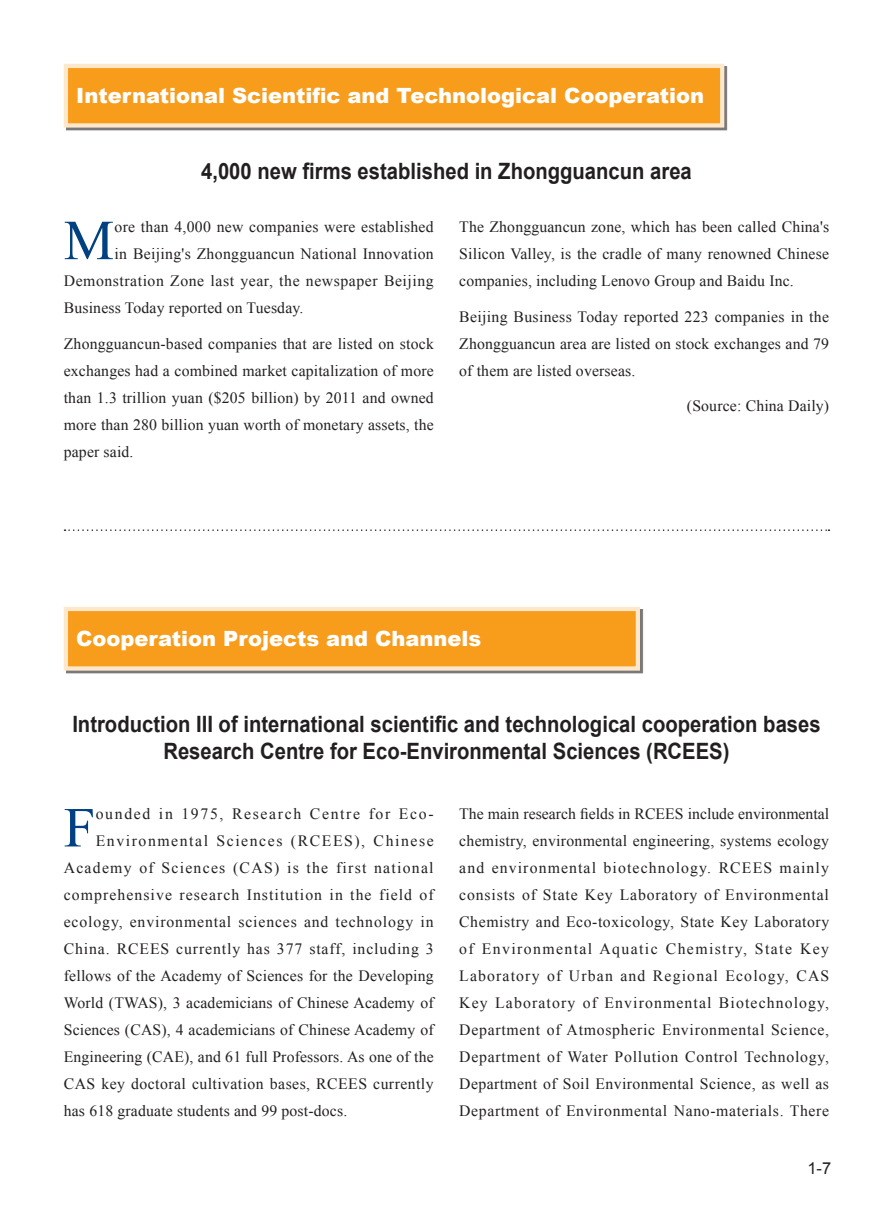
<style>
.page{position:relative;width:893px;height:1212px;background:#fff}
.page>*{position:absolute;margin:0;border:0;box-sizing:border-box;transform-origin:0 0}
.t1{font:56.55px "Times New Roman";color:#014081}
.t2{font:700 22.5px/27px "Arial";color:#231f20;text-align:center;scale:.9 1}
.t3{font:900 21px "Arial";color:#fff}
.t4{font:16.5px "Arial";color:#231f20}
.t5{font:15.75px/27px "Times New Roman";letter-spacing:.015em;color:#231f20;text-align:justify}
.t6{font:15.75px "Times New Roman";letter-spacing:.055em;color:#231f20}
.t7{font:15.75px "Times New Roman";letter-spacing:.035em;color:#231f20}
.t8{font:15.75px "Times New Roman";letter-spacing:.07em;color:#231f20}
.t9{font:15.75px "Times New Roman";letter-spacing:.08em;color:#231f20}
.t10{font:15.75px "Times New Roman";letter-spacing:.1em;color:#231f20}
.t11{font:15.75px "Times New Roman";letter-spacing:.105em;color:#231f20}
</style>
<div class="page">
<div style="left:66px;top:66px;width:664px;height:67px;background:#231f20;opacity:.6"></div>
<div style="left:64px;top:64px;width:660px;height:64px;background:#f89c1c;border:4px solid #fee8cb"></div>
<svg style="left:65px;top:529px;width:764px;height:2px"></svg>
<div style="left:66px;top:609px;width:579px;height:67px;background:#231f20;opacity:.6"></div>
<div style="left:64px;top:607px;width:576px;height:64px;background:#f89c1c;border:4px solid #fee8cb"></div>
<h3 class="t3" style="left:76px;top:81px;width:630px">International Scientific and Technological Cooperation</h3>
<h2 class="t2" style="left:201px;top:158px;width:547px">4,000 new firms established in Zhongguancun area</h2>
<h1 class="t1" style="left:64px;top:202px;width:52px">M</h1>
<p class="t5" style="left:115px;top:213px;width:321px">ore than 4,000 new companies were established</p>
<p class="t5" style="left:115px;top:240px;width:321px">in Beijing's Zhongguancun National Innovation</p>
<p class="t7" style="left:64px;top:270px;width:371px">Demonstration Zone last year, the newspaper Beijing</p>
<p class="t5" style="left:64px;top:294px;width:241px">Business Today reported on Tuesday.</p>
<p class="t5" style="left:64px;top:330px;width:372px">Zhongguancun-based companies that are listed on stock exchanges had a combined market capitalization of more than 1.3 trillion yuan ($205 billion) by 2011 and owned more than 280 billion yuan worth of monetary assets, the paper said.</p>
<p class="t5" style="left:459px;top:213px;width:371px">The Zhongguancun zone, which has been called China's Silicon Valley, is the cradle of many renowned Chinese companies, including Lenovo Group and Baidu Inc.</p>
<p class="t5" style="left:459px;top:303px;width:371px">Beijing Business Today reported 223 companies in the Zhongguancun area are listed on stock exchanges and 79 of them are listed overseas.</p>
<p class="t5" style="left:687px;top:392px;width:144px">(Source: China Daily)</p>
<h3 class="t3" style="left:76px;top:624px;width:407px">Cooperation Projects and Channels</h3>
<h2 class="t2" style="left:72px;top:712px;width:833px">Introduction III of international scientific and technological cooperation bases<br>Research Centre for Eco-Environmental Sciences (RCEES)</h2>
<h1 class="t1" style="left:64px;top:789px;width:33px">F</h1>
<p class="t11" style="left:96px;top:803px;width:339px">ounded in 1975, Research Centre for Eco-</p>
<p class="t10" style="left:96px;top:830px;width:339px">Environmental Sciences (RCEES), Chinese</p>
<p class="t9" style="left:64px;top:857px;width:371px">Academy of Sciences (CAS) is the first national</p>
<p class="t8" style="left:64px;top:884px;width:371px">comprehensive research Institution in the field of</p>
<p class="t6" style="left:64px;top:911px;width:371px">ecology, environmental sciences and technology in</p>
<p class="t6" style="left:64px;top:938px;width:372px">China. RCEES currently has 377 staff, including 3</p>
<p class="t5" style="left:64px;top:962px;width:372px">fellows of the Academy of Sciences for the Developing</p>
<p class="t5" style="left:64px;top:989px;width:371px">World (TWAS), 3 academicians of Chinese Academy of</p>
<p class="t5" style="left:64px;top:1016px;width:371px">Sciences (CAS), 4 academicians of Chinese Academy of</p>
<p class="t5" style="left:64px;top:1043px;width:371px">Engineering (CAE), and 61 full Professors. As one of the</p>
<p class="t5" style="left:64px;top:1070px;width:371px">CAS key doctoral cultivation bases, RCEES currently</p>
<p class="t5" style="left:64px;top:1097px;width:285px">has 618 graduate students and 99 post-docs.</p>
<p class="t5" style="left:459px;top:800px;width:372px">The main research fields in RCEES include environmental chemistry, environmental engineering, systems ecology and environmental biotechnology. RCEES mainly consists of State Key Laboratory of Environmental Chemistry and Eco-toxicology, State Key Laboratory of Environmental Aquatic Chemistry, State Key Laboratory of Urban and Regional Ecology, CAS Key Laboratory of Environmental Biotechnology, Department of Atmospheric Environmental Science, Department of Water Pollution Control Technology, Department of Soil Environmental Science, as well as Department of Environmental Nano-materials. There</p>
<p class="t4" style="left:807px;top:1157px;width:25px">1-7</p>
</div>
